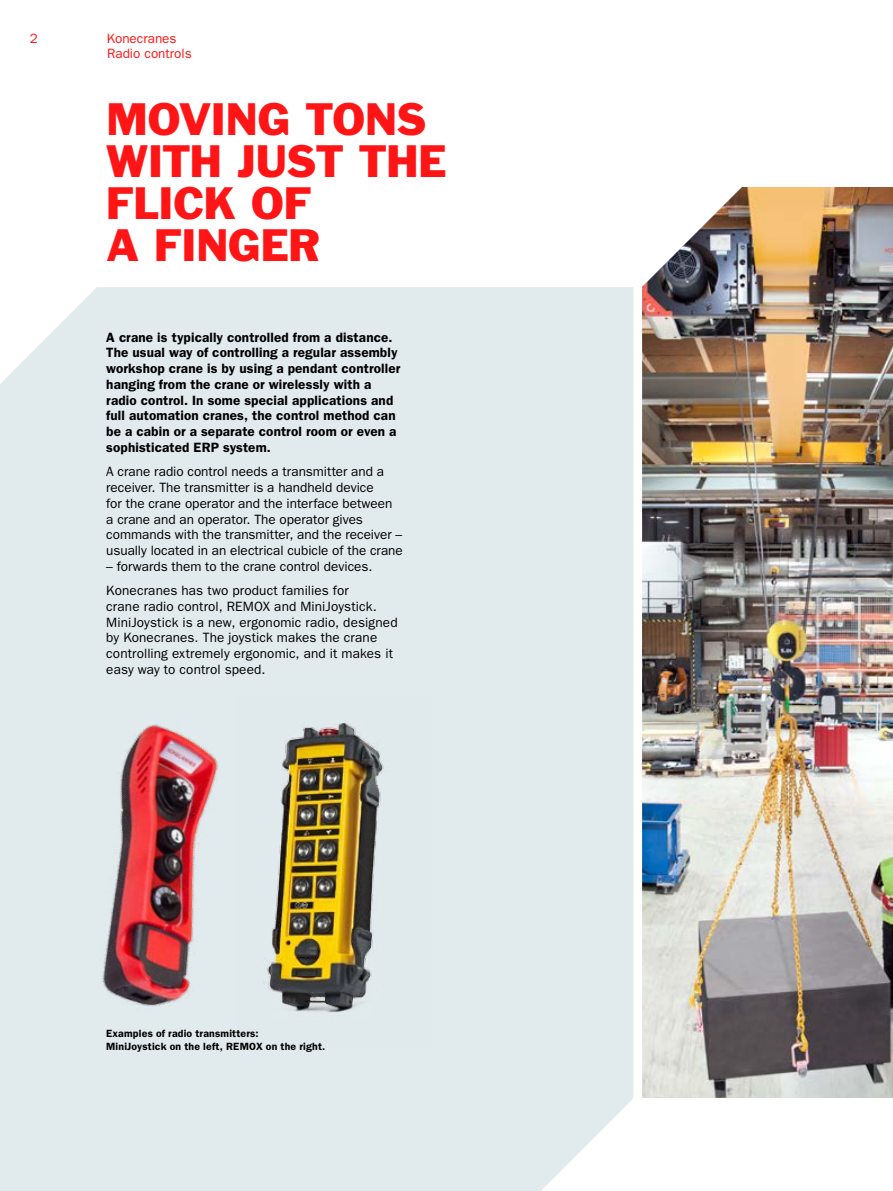
<style>
.page{position:relative;width:893px;height:1191px;background:#fff}
.page>*{position:absolute;margin:0;border:0;box-sizing:border-box;transform-origin:0 0}
.t1{font:42px/42px "Franklin Gothic Std";letter-spacing:-.02em;color:#ff1516}
.t2{font:13.5px/15.8px "ITC Franklin Gothic Std";color:#000}
.t3{font:600 13.5px/15.8px "ITC Franklin Gothic Std";letter-spacing:.01em;color:#000}
.t4{font:13.5px/15px "ITC Franklin Gothic Std";color:#ff1516}
.t5{font:600 10.5px/12.8px "ITC Franklin Gothic Std";letter-spacing:.015em;color:#000}
</style>
<div class="page">
<div style="left:0;top:287px;width:634px;height:904px;background:#e1eaec"></div>
<img style="left:642px;top:187px;width:251px;height:910px">
<img style="left:59px;top:693px;width:200px;height:345px">
<img style="left:236px;top:695px;width:197px;height:352px">
<img style="left:642px;top:187px;width:167px;height:103px">
<p class="t4" style="left:30px;top:31px;width:10px">2</p>
<p class="t4" style="left:107px;top:31px;width:86px">Konecranes<br>Radio controls</p>
<h1 class="t1" style="left:106px;top:98px;width:322px">MOVING TONS<br>WITH JUST THE<br>FLICK OF<br>A FINGER</h1>
<p class="t3" style="left:106px;top:329px;width:296px">A crane is typically controlled from a distance.<br>The usual way of controlling a regular assembly workshop crane is by using a pendant controller hanging from the crane or wirelessly with a radio control. In some special applications and full automation cranes, the control method can be a cabin or a separate control room or even a sophisticated ER P system.</p>
<p class="t2" style="left:106px;top:464px;width:298px">A crane radio control needs a transmitter and a receiver. The transmitter is a handheld device<br>for the crane operator and the interface between a crane and an operator. The operator gives commands with the transmitter, and the receiver – usually located in an electrical cubicle of the crane</p>
<p class="t2" style="left:106px;top:554px;width:268px;line-height:24.3px">– forwards them to the crane control devices.<br>Konecranes has two product families for</p>
<p class="t2" style="left:106px;top:598px;width:293px">crane radio control, REMOX and MiniJoystick.<br>MiniJoystick is a new, ergonomic radio, designed by Konecranes. The joystick makes the crane controlling extremely ergonomic, and it makes it easy way to control speed.</p>
<p class="t5" style="left:106px;top:1027px;width:221px">Examples of radio transmitters:<br>MiniJoystick on the left, REMOX on the right.</p>
</div>
